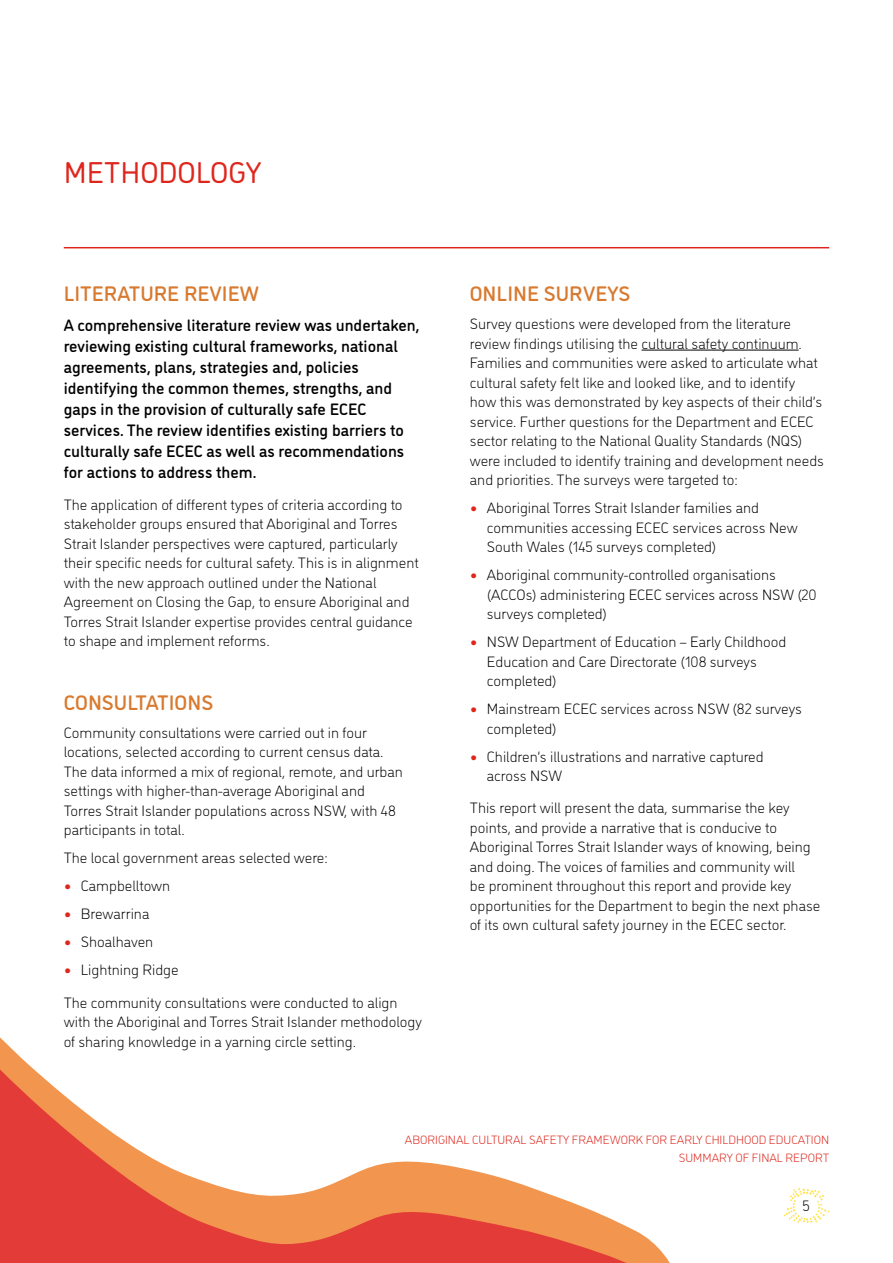
<style>
.page{position:relative;width:893px;height:1263px;background:#fff}
.page>*{position:absolute;margin:0;border:0;box-sizing:border-box;transform-origin:0 0}
.t1{font:30px "DI Nosaur";color:#de261c}
.t2{font:500 21px "DI Nosaur";color:#d87a30}
.Body_intro{font:500 16.5px/21px "DI Nosaur";color:#000}
.Body{font:300 15px/19.5px "DI Nosaur";color:#000}
.bullets{font:300 15px/19.5px "DI Nosaur";color:#000}
.t3{font:300 12px/17.5px "DI Nosaur";color:#de261c;text-align:right}
.s1{font-weight:900;color:#de261c}
</style>
<div class="page">
<hr style="left:64px;top:247px;width:765px;height:1px;background:#de261c">
<svg style="left:0;top:1037px;width:670px;height:226px"></svg>
<svg style="left:784px;top:1188px;width:45px;height:35px"></svg>
<hr style="left:641px;top:350px;width:158px;height:1px;background:#000">
<h1 class="t1" style="left:64px;top:151px;width:199px">METHODOLOGY</h1>
<h2 class="t2" style="left:64px;top:279px;width:197px">LITERATURE REVIEW</h2>
<p class="Body_intro" style="left:64px;top:313px;width:357px">A comprehensive literature review was undertaken, reviewing existing cultural frameworks, national agreements, plans, strategies and, policies identifying the common themes, strengths, and gaps in the provision of culturally safe ECEC services. The review identifies existing barriers to culturally safe ECEC as well as recommendations for actions to address them.</p>
<p class="Body" style="left:64px;top:494px;width:356px">The application of different types of criteria according to stakeholder groups ensured that Aboriginal and Torres Strait Islander perspectives were captured, particularly their specific needs for cultural safety. This is in alignment with the new approach outlined under the National Agreement on Closing the Gap, to ensure Aboriginal and Torres Strait Islander expertise provides central guidance to shape and implement reforms.</p>
<h2 class="t2" style="left:64px;top:687px;width:151px">CONSULTATIONS</h2>
<p class="Body" style="left:64px;top:722px;width:341px">Community consultations were carried out in four locations, selected according to current census data.<br>The data informed a mix of regional, remote, and urban settings with higher-than-average Aboriginal and Torres Strait Islander populations across NSW, with 48 participants in total.</p>
<p class="Body" style="left:64px;top:847px;width:266px">The local government areas selected were:</p>
<p class="bullets" style="left:64px;top:875px;width:108px"><span class="s1">•</span> Campbelltown</p>
<p class="bullets" style="left:64px;top:903px;width:87px"><span class="s1">•</span> Brewarrina</p>
<p class="bullets" style="left:64px;top:931px;width:91px"><span class="s1">•</span> Shoalhaven</p>
<p class="bullets" style="left:64px;top:959px;width:116px"><span class="s1">•</span> Lightning Ridge</p>
<p class="Body" style="left:64px;top:992px;width:360px">The community consultations were conducted to align with the Aboriginal and Torres Strait Islander methodology of sharing knowledge in a yarning circle setting.</p>
<h2 class="t2" style="left:470px;top:279px;width:162px">ONLINE SURVEYS</h2>
<p class="Body" style="left:470px;top:313px;width:356px">Survey questions were developed from the literature review findings utilising the cultural safety continuum.<br>Families and communities were asked to articulate what cultural safety felt like and looked like, and to identify how this was demonstrated by key aspects of their child’s service. Further questions for the Department and ECEC sector relating to the National Quality Standards (NQS) were included to identify training and development needs and priorities. The surveys were targeted to:</p>
<p class="bullets" style="left:487px;top:497px;width:312px;text-indent:-17px"><span class="s1">•</span> Aboriginal Torres Strait Islander families and communities accessing ECEC services across New<br>South Wales (145 surveys completed)</p>
<p class="bullets" style="left:487px;top:564px;width:331px;text-indent:-17px"><span class="s1">•</span> Aboriginal community-controlled organisations (ACCOs) administering ECEC services across NSW (20 surveys completed)</p>
<p class="bullets" style="left:487px;top:631px;width:301px;text-indent:-17px"><span class="s1">•</span> NSW Department of Education – Early Childhood<br>Education and Care Directorate (108 surveys completed)</p>
<p class="bullets" style="left:487px;top:698px;width:317px;text-indent:-17px"><span class="s1">•</span> Mainstream ECEC services across NSW (82 surveys completed)</p>
<p class="bullets" style="left:487px;top:746px;width:278px;text-indent:-17px"><span class="s1">•</span> Children’s illustrations and narrative captured across NSW</p>
<p class="Body" style="left:470px;top:797px;width:352px">This report will present the data, summarise the key points, and provide a narrative that is conducive to Aboriginal Torres Strait Islander ways of knowing, being and doing. The voices of families and community will<br>be prominent throughout this report and provide key opportunities for the Department to begin the next phase of its own cultural safety journey in the ECEC sector.</p>
<p class="t3" style="left:405px;top:1130px;width:426px">ABORIGINAL CULTURAL SAFETY FRAMEWORK FOR EARLY CHILDHOOD EDUCATION<br>SUMMARY OF FINAL REPORT</p>
<p class="Body" style="left:803px;top:1195px;width:9px">5</p>
</div>
